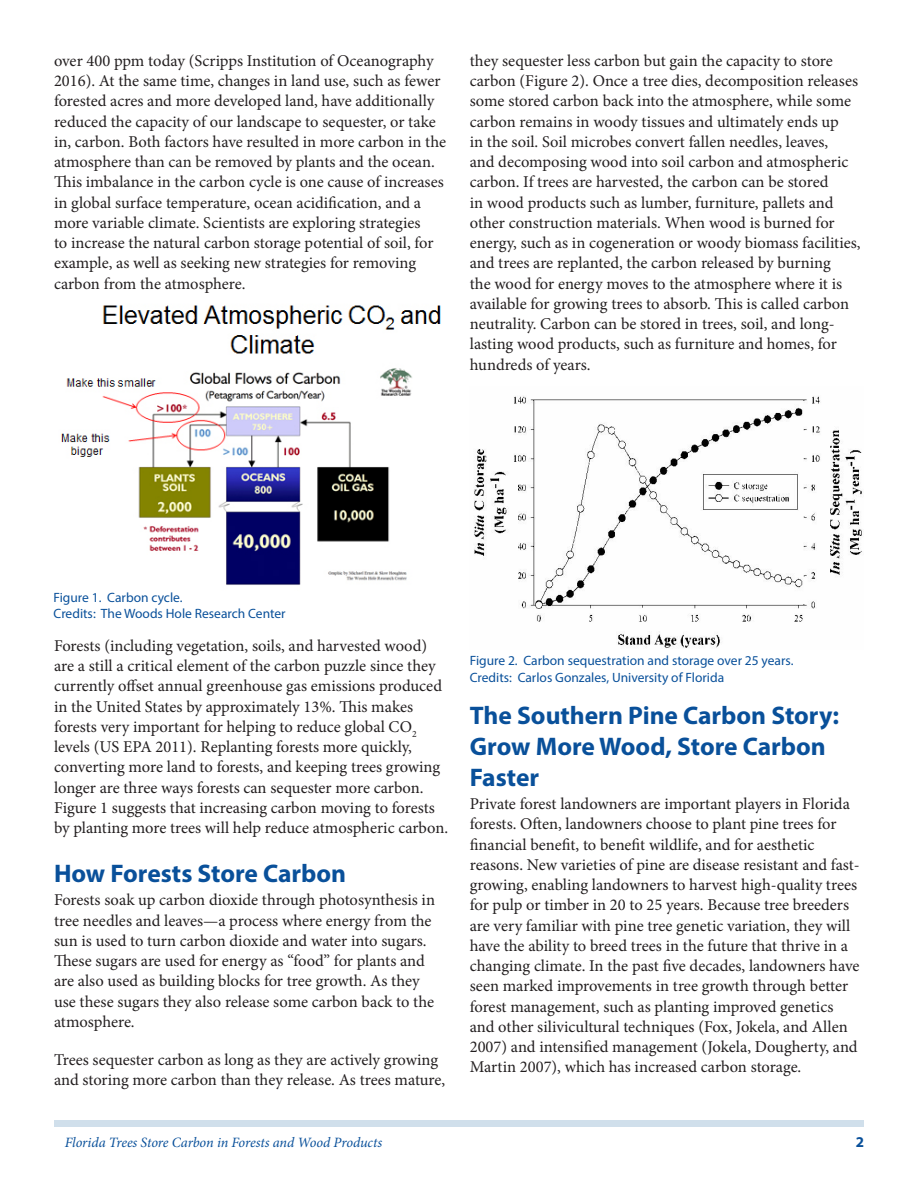
<style>
.page{position:relative;width:918px;height:1188px;background:#fff}
.page>*{position:absolute;margin:0;border:0;box-sizing:border-box;transform-origin:0 0}
.SectionHeading0{font:700 25.5px/30.6px "Myriad Pro";color:#09509a}
.Paragraph{font:16.5px/20.2px "Minion Pro";color:#231f20}
.PageNumber{font:700 15px "Myriad Pro";color:#09509a}
.RunningTitleItalics{font:italic 14.25px "Minion Pro";letter-spacing:-.01em;color:#09509a}
.FigureCaption{font:13.5px "Myriad Pro";color:#09509a}
</style>
<div class="page">
<div style="left:54px;top:1120px;width:810px;height:7px;background:#d0dfeb"></div>
<img style="left:61px;top:305px;width:380px;height:280px">
<img style="left:474px;top:396px;width:388px;height:252px">
<p class="Paragraph" style="left:54px;top:51px;width:394px">over 400 ppm today (Scripps Institution of Oceanography 2016). At the same time, changes in land use, such as fewer forested acres and more developed land, have additionally reduced the capacity of our landscape to sequester, or take in, carbon. Both factors have resulted in more carbon in the atmosphere than can be removed by plants and the ocean.<br>This imbalance in the carbon cycle is one cause of increases in global surface temperature, ocean acidification, and a more variable climate. Scientists are exploring strategies<br>to increase the natural carbon storage potential of soil, for example, as well as seeking new strategies for removing carbon from the atmosphere.</p>
<p class="Paragraph" style="left:470px;top:51px;width:392px">they sequester less carbon but gain the capacity to store carbon (Figure 2). Once a tree dies, decomposition releases some stored carbon back into the atmosphere, while some carbon remains in woody tissues and ultimately ends up<br>in the soil. Soil microbes convert fallen needles, leaves,<br>and decomposing wood into soil carbon and atmospheric carbon. If trees are harvested, the carbon can be stored<br>in wood products such as lumber, furniture, pallets and other construction materials. When wood is burned for energy, such as in cogeneration or woody biomass facilities, and trees are replanted, the carbon released by burning<br>the wood for energy moves to the atmosphere where it is available for growing trees to absorb. This is called carbon neutrality. Carbon can be stored in trees, soil, and long&shy;lasting wood products, such as furniture and homes, for hundreds of years.</p>
<p class="FigureCaption" style="left:54px;top:589px;width:131px">Figure 1. Carbon cycle.</p>
<p class="FigureCaption" style="left:54px;top:605px;width:234px">Credits: The Woods Hole Research Center</p>
<p class="Paragraph" style="left:54px;top:636px;width:396px">Forests (including vegetation, soils, and harvested wood) are a still a critical element of the carbon puzzle since they currently offset annual greenhouse gas emissions produced in the United States by approximately 13%. This makes forests very important for helping to reduce global CO<sub>2 </sub>levels (US EPA 2011). Replanting forests more quickly, converting more land to forests, and keeping trees growing longer are three ways forests can sequester more carbon.<br>Figure 1 suggests that increasing carbon moving to forests by planting more trees will help reduce atmospheric carbon.</p>
<p class="SectionHeading0" style="left:54px;top:857px;width:294px">How Forests Store Carbon</p>
<p class="Paragraph" style="left:54px;top:890px;width:383px">Forests soak up carbon dioxide through photosynthesis in tree needles and leaves—a process where energy from the sun is used to turn carbon dioxide and water into sugars.<br>These sugars are used for energy as “food” for plants and are also used as building blocks for tree growth. As they use these sugars they also release some carbon back to the atmosphere.</p>
<p class="Paragraph" style="left:54px;top:1050px;width:393px">Trees sequester carbon as long as they are actively growing and storing more carbon than they release. As trees mature,</p>
<p class="FigureCaption" style="left:470px;top:653px;width:325px">Figure 2. Carbon sequestration and storage over 25 years.</p>
<p class="FigureCaption" style="left:470px;top:669px;width:256px">Credits: Carlos Gonzales, University of Florida</p>
<p class="SectionHeading0" style="left:470px;top:700px;width:371px">The Southern Pine Carbon Story:<br>Grow More Wood, Store Carbon<br>Faster</p>
<p class="Paragraph" style="left:470px;top:794px;width:392px">Private forest landowners are important players in Florida forests. Often, landowners choose to plant pine trees for financial benefit, to benefit wildlife, and for aesthetic reasons. New varieties of pine are disease resistant and fast&shy;growing, enabling landowners to harvest high-quality trees for pulp or timber in 20 to 25 years. Because tree breeders are very familiar with pine tree genetic variation, they will have the ability to breed trees in the future that thrive in a changing climate. In the past five decades, landowners have seen marked improvements in tree growth through better forest management, such as planting improved genetics and other silivicultural techniques (Fox, Jokela, and Allen 2007) and intensified management (Jokela, Dougherty, and Martin 2007), which has increased carbon storage.</p>
<p class="RunningTitleItalics" style="left:65px;top:1133px;width:319px">Florida Trees Store Carbon in Forests and Wood Products</p>
<p class="PageNumber" style="left:856px;top:1133px;width:10px">2</p>
</div>
